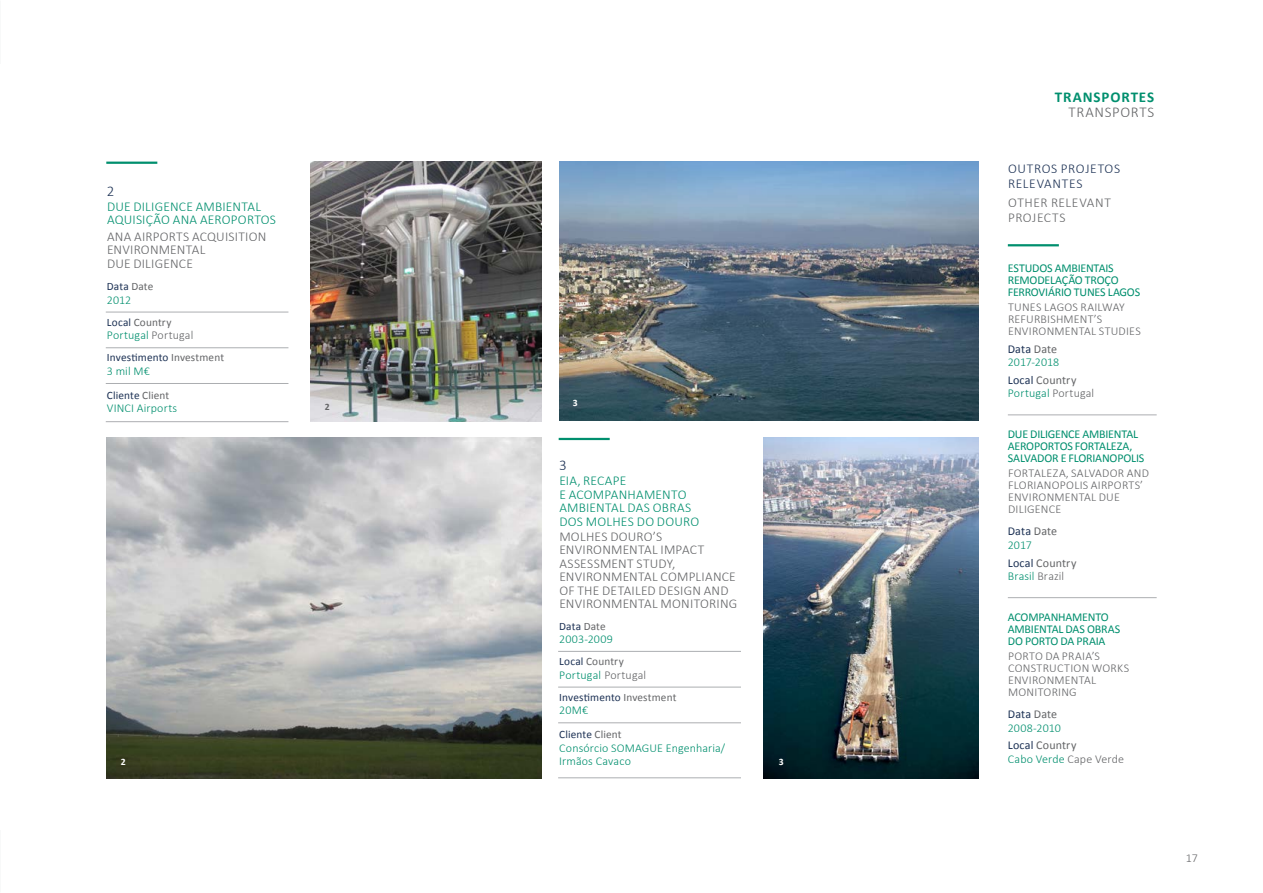
<style>
.page{position:relative;width:1263px;height:893px;background:#fff}
.page>*{position:absolute;margin:0;border:0;box-sizing:border-box;transform-origin:0 0}
.t1{font:700 15px "Calibri";letter-spacing:.06em;color:#008f6e}
.t2{font:300 15px "Calibri";letter-spacing:.045em;color:#636466}
.t3{font:300 15px "Calibri";color:#1c3154}
.t4{font:300 13.5px/13.5px "Calibri";letter-spacing:.015em;color:#636466}
.t5{font:300 13.5px/13.5px "Calibri";letter-spacing:.015em;color:#008f6e}
.t6{font:300 13.5px/15px "Calibri";letter-spacing:.045em;color:#1c3154}
.t7{font:300 13.5px/15px "Calibri";letter-spacing:.035em;color:#636466}
.t8{font:300 12px/13.5px "Calibri";letter-spacing:.01em;color:#008f6e}
.t9{font:300 12px/12px "Calibri";letter-spacing:.02em;color:#636466}
.t10{font:12px/12px "Calibri";letter-spacing:-.015em;color:#008f6e}
.t11{font:12px/13.5px "Calibri";letter-spacing:.015em;color:#636466}
.t12{font:12px/13.5px "Calibri";letter-spacing:.01em;color:#1c3154}
.t13{font:11.25px "Calibri";letter-spacing:.01em;color:#1c3154}
.t14{font:11.25px "Calibri";letter-spacing:.02em;color:#636466}
.t15{font:700 9.75px "Calibri";color:#fff}
.t16{font:700 9.75px "Calibri";color:#636466}
.s1{color:#636466}
.s2{color:#1c3154}
.s3{font-weight:400;color:#1c3154}
.s4{font-weight:400;color:#636466}
.s5{font-weight:300;color:#008f6e}
.s6{font-weight:300}
</style>
<div class="page">
<img style="left:310px;top:161px;width:232px;height:261px">
<img style="left:764px;top:438px;width:214px;height:340px">
<img style="left:106px;top:438px;width:436px;height:341px">
<img style="left:559px;top:162px;width:419px;height:259px">
<hr style="left:106px;top:162px;width:51px;height:2px;background:#008f6e">
<hr style="left:106px;top:312px;width:182px;height:1px;background:#acaeb1">
<hr style="left:106px;top:347px;width:182px;height:1px;background:#acaeb1">
<hr style="left:106px;top:383px;width:182px;height:1px;background:#acaeb1">
<hr style="left:106px;top:421px;width:182px;height:1px;background:#acaeb1">
<hr style="left:559px;top:438px;width:51px;height:2px;background:#008f6e">
<hr style="left:558px;top:651px;width:183px;height:1px;background:#acaeb1">
<hr style="left:558px;top:687px;width:183px;height:1px;background:#acaeb1">
<hr style="left:558px;top:722px;width:183px;height:1px;background:#acaeb1">
<hr style="left:558px;top:777px;width:183px;height:1px;background:#acaeb1">
<hr style="left:1008px;top:244px;width:51px;height:2px;background:#008f6e">
<hr style="left:1008px;top:415px;width:149px;height:1px;background:#acaeb1">
<hr style="left:1008px;top:597px;width:149px;height:1px;background:#acaeb1">
<p class="t3" style="left:107px;top:182px;width:9px">2</p>
<p class="t5" style="left:107px;top:200px;width:171px">DUE DILIGENCE AMBIENTAL<br>AQUISIÇÃO ANA AEROPORTOS</p>
<p class="t4" style="left:107px;top:230px;width:161px">ANA AIRPORTS ACQUISITION<br>ENVIRONMENTAL<br>DUE DILIGENCE</p>
<p class="t13" style="left:107px;top:280px;width:48px">Data <span class="s1">Date</span></p>
<p class="t8" style="left:107px;top:293px;width:26px">2012</p>
<p class="t14" style="left:107px;top:315px;width:66px"><span class="s2">Local</span> Country</p>
<p class="t8" style="left:107px;top:328px;width:88px">Portugal <span class="s1">Portugal</span></p>
<p class="t13" style="left:107px;top:351px;width:119px">Investimento <span class="s1">Investment</span></p>
<p class="t8" style="left:107px;top:364px;width:44px">3 mil M€</p>
<p class="t13" style="left:107px;top:388px;width:64px">Cliente <span class="s1">Client</span></p>
<p class="t8" style="left:107px;top:402px;width:72px">VINCI Airports</p>
<p class="t16" style="left:325px;top:400px;width:6px">2</p>
<p class="t15" style="left:121px;top:755px;width:6px">2</p>
<p class="t15" style="left:573px;top:397px;width:6px">3</p>
<p class="t3" style="left:559px;top:456px;width:9px">3</p>
<p class="t5" style="left:559px;top:474px;width:141px">EIA, RECAPE<br>E ACOMPANHAMENTO<br>AMBIENTAL DAS OBRAS<br>DOS MOLHES DO DOURO</p>
<p class="t4" style="left:559px;top:529px;width:179px">MOLHES DOURO’S<br>ENVIRONMENTAL IMPACT<br>ASSESSMENT STUDY,<br>ENVIRONMENTAL COMPLIANCE<br>OF THE DETAILED DESIGN AND<br>ENVIRONMENTAL MONITORING</p>
<p class="t13" style="left:559px;top:619px;width:48px">Data <span class="s1">Date</span></p>
<p class="t8" style="left:559px;top:632px;width:55px">2003-2009</p>
<p class="t14" style="left:559px;top:654px;width:66px"><span class="s2">Local</span> Country</p>
<p class="t8" style="left:559px;top:668px;width:88px">Portugal <span class="s1">Portugal</span></p>
<p class="t13" style="left:559px;top:690px;width:119px">Investimento <span class="s1">Investment</span></p>
<p class="t8" style="left:559px;top:703px;width:30px">20M€</p>
<p class="t13" style="left:559px;top:728px;width:64px">Cliente <span class="s1">Client</span></p>
<p class="t8" style="left:559px;top:741px;width:167px">Consórcio SOMAGUE Engenharia/<br>Irmãos Cavaco</p>
<p class="t15" style="left:779px;top:756px;width:6px">3</p>
<p class="t1" style="left:1055px;top:88px;width:101px">TRANSPORTES</p>
<p class="t2" style="left:1068px;top:103px;width:87px">TRANSPORTS</p>
<p class="t6" style="left:1008px;top:161px;width:114px">OUTROS PROJETOS<br>RELEVANTES</p>
<p class="t7" style="left:1008px;top:195px;width:104px">OTHER RELEVANT<br>PROJECTS</p>
<p class="t10" style="left:1008px;top:261px;width:134px">ESTUDOS AMBIENTAIS<br>REMODELAÇÃO TROÇO<br>FERROVIÁRIO TUNES LAGOS</p>
<p class="t9" style="left:1008px;top:301px;width:134px">TUNES LAGOS RAILWAY<br>REFURBISHMENT’S<br>ENVIRONMENTAL STUDIES</p>
<p class="t8" style="left:1008px;top:342px;width:53px"><span class="s3">Data</span> <span class="s4">Date<br></span>2017-2018</p>
<p class="t8" style="left:1008px;top:373px;width:88px"><span class="s3">Local</span> <span class="s4">Country<br></span>Portugal <span class="s1">Portugal</span></p>
<p class="t10" style="left:1008px;top:428px;width:138px">DUE DILIGENCE AMBIENTAL<br>AEROPORTOS FORTALEZA,<br>SALVADOR E FLORIANOPOLIS</p>
<p class="t9" style="left:1008px;top:467px;width:142px">FORTALEZA, SALVADOR AND<br>FLORIANOPOLIS AIRPORTS’<br>ENVIRONMENTAL DUE<br>DILIGENCE</p>
<p class="t12" style="left:1008px;top:524px;width:51px">Data <span class="s1">Date<br></span><span class="s5">2017</span></p>
<p class="t11" style="left:1008px;top:555px;width:70px"><span class="s2">Local</span> Country<br><span class="s5">Brasil</span> <span class="s6">Brazil</span></p>
<p class="t10" style="left:1008px;top:611px;width:114px">ACOMPANHAMENTO<br>AMBIENTAL DAS OBRAS<br>DO PORTO DA PRAIA</p>
<p class="t9" style="left:1008px;top:650px;width:123px">PORTO DA PRAIA’S<br>CONSTRUCTION WORKS<br>ENVIRONMENTAL<br>MONITORING</p>
<p class="t8" style="left:1008px;top:707px;width:55px"><span class="s3">Data</span> <span class="s4">Date<br></span>2008-2010</p>
<p class="t8" style="left:1008px;top:738px;width:118px"><span class="s3">Local</span> <span class="s4">Country<br></span>Cabo Verde <span class="s1">Cape Verde</span></p>
<p class="t9" style="left:1186px;top:852px;width:14px">17</p>
</div>
